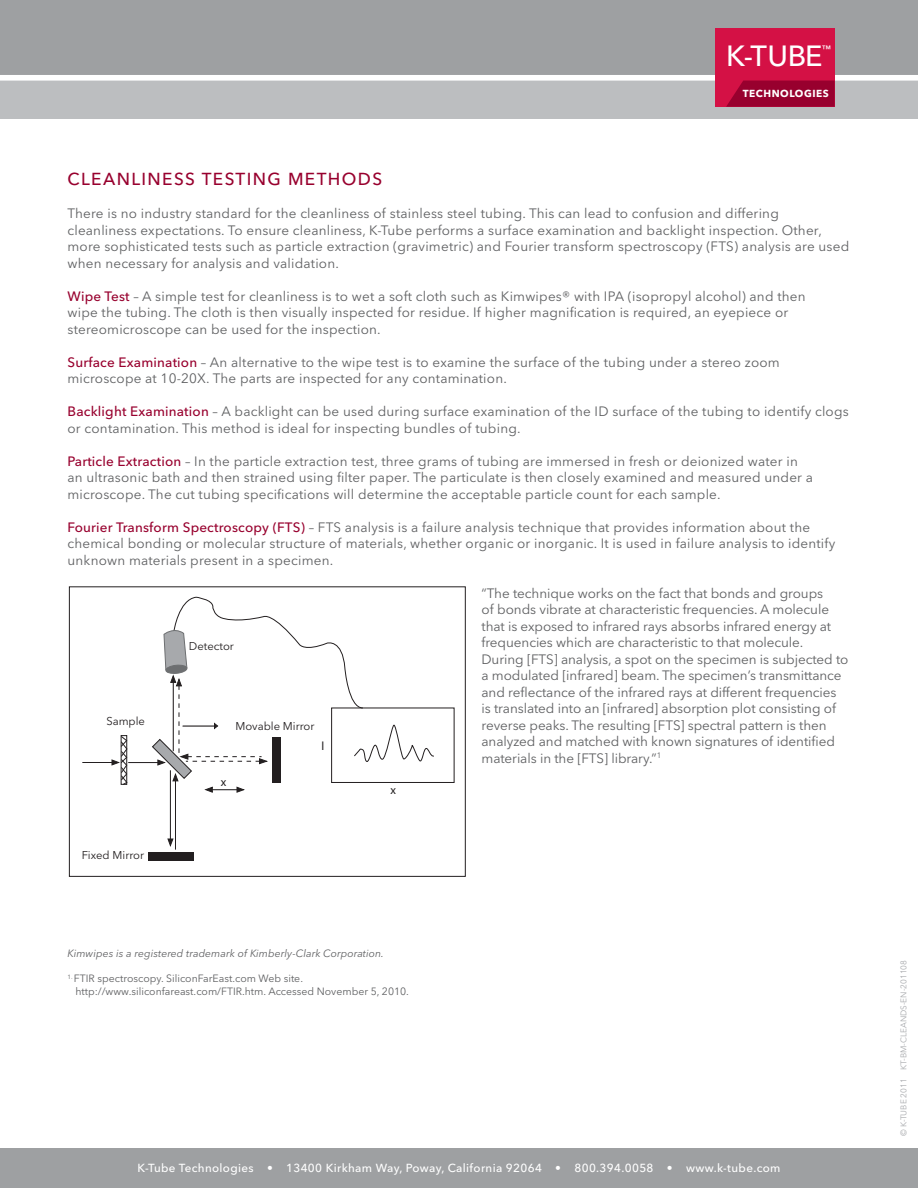
<style>
.page{position:relative;width:918px;height:1188px;background:#fff}
.page>*{position:absolute;margin:0;border:0;box-sizing:border-box;transform-origin:0 0}
.t1{font:500 28.95px "Avenir Next LT Pro";color:#fff}
.t2{font:500 17.25px "Avenir Next LT Pro";letter-spacing:.08em;color:#98002e}
.t3{font:13.5px/16.5px "Avenir Next LT Pro";letter-spacing:.015em;color:#5f6062}
.t4{font:13.5px/16.5px "Avenir Next LT Pro";letter-spacing:-.005em;color:#5f6062}
.t5{font:12px "Myriad Pro";color:#231f20}
.t6{font:500 11.7px "Avenir Next LT Pro";letter-spacing:.03em;color:#fff}
.t7{font:11.25px "Avenir Next LT Pro";color:#231f20}
.t8{font:10.5px/12.6px "Avenir Next LT Pro";color:#5f6062}
.t9{font:italic 10.5px "Avenir Next LT Pro";letter-spacing:.005em;color:#5f6062}
.t10{font:700 10.2px "Avenir Next LT Pro";letter-spacing:.05em;color:#fff}
.t11{font:500 9.15px "Avenir Next LT Pro";color:#fff}
.t12{font:8.25px "Avenir Next LT Pro";color:#a7a9ac}
.s1{font-weight:500;color:#98002e}
</style>
<div class="page">
<div style="left:0;top:0;width:918px;height:77px;background:#9ea0a2"></div>
<div style="left:0;top:80px;width:918px;height:39px;background:#bcbec0"></div>
<div style="left:0;top:75px;width:918px;height:6px;background:#fff"></div>
<div style="left:0;top:1149px;width:918px;height:39px;background:#9ea0a2"></div>
<div style="left:69px;top:586px;width:397px;height:291px;border:1px solid #231f20"></div>
<div style="left:715px;top:28px;width:120px;height:79px;background:#d41145"></div>
<svg style="left:726px;top:81px;width:109px;height:26px;background:#9d0130"></svg>
<div style="left:121px;top:735px;width:6px;height:50px;border:1px solid #231f20"></div>
<svg style="left:167px;top:838px;width:7px;height:9px"></svg>
<hr style="left:170px;top:770px;width:1px;height:70px;background:#231f20">
<hr style="left:175px;top:780px;width:1px;height:70px;background:#231f20">
<hr style="left:82px;top:762px;width:31px;height:1px;background:#231f20">
<svg style="left:111px;top:736px;width:16px;height:49px"></svg>
<hr style="left:128px;top:762px;width:30px;height:1px;background:#231f20">
<svg style="left:152px;top:597px;width:283px;height:196px"></svg>
<div style="left:148px;top:852px;width:46px;height:9px;background:#231f20"></div>
<h1 class="t1" style="left:726px;top:39px;width:98px">K-TUBE</h1>
<p class="t11" style="left:822px;top:44px;width:11px">™</p>
<p class="t10" style="left:743px;top:87px;width:87px">TECHNOLOGIES</p>
<p class="t2" style="left:68px;top:169px;width:316px">CLEANLINESS TESTING METHODS</p>
<p class="t3" style="left:68px;top:205px;width:783px">There is no industry standard for the cleanliness of stainless steel tubing. This can lead to confusion and differing cleanliness expectations. To ensure cleanliness, K-Tube performs a surface examination and backlight inspection. Other, more sophisticated tests such as particle extraction (gravimetric) and Fourier transform spectroscopy (FTS) analysis are used when necessary for analysis and validation.</p>
<p class="t3" style="left:68px;top:288px;width:740px"><span class="s1">Wipe Test</span> – A simple test for cleanliness is to wet a soft cloth such as Kimwipes® with IPA (isopropyl alcohol) and then wipe the tubing. The cloth is then visually inspected for residue. If higher magnification is required, an eyepiece or stereomicroscope can be used for the inspection.</p>
<p class="t3" style="left:68px;top:354px;width:714px"><span class="s1">Surface Examination</span> – An alternative to the wipe test is to examine the surface of the tubing under a stereo zoom microscope at 10-20X. The parts are inspected for any contamination.</p>
<p class="t3" style="left:68px;top:403px;width:783px"><span class="s1">Backlight Examination</span> – A backlight can be used during surface examination of the ID surface of the tubing to identify clogs or contamination. This method is ideal for inspecting bundles of tubing.</p>
<p class="t3" style="left:68px;top:453px;width:747px"><span class="s1">Particle Extraction</span> – In the particle extraction test, three grams of tubing are immersed in fresh or deionized water in an ultrasonic bath and then strained using filter paper. The particulate is then closely examined and measured under a microscope. The cut tubing specifications will determine the acceptable particle count for each sample.</p>
<p class="t3" style="left:68px;top:519px;width:769px"><span class="s1">Fourier Transform Spectroscopy (FTS)</span> – FTS analysis is a failure analysis technique that provides information about the chemical bonding or molecular structure of materials, whether organic or inorganic. It is used in failure analysis to identify unknown materials present in a specimen.</p>
<p class="t4" style="left:482px;top:585px;width:369px">“The technique works on the fact that bonds and groups<br>of bonds vibrate at characteristic frequencies. A molecule that is exposed to infrared rays absorbs infrared energy at frequencies which are characteristic to that molecule.<br>During [FTS] analysis, a spot on the specimen is subjected to a modulated [infrared] beam. The specimen’s transmittance and reflectance of the infrared rays at different frequencies is translated into an [infrared] absorption plot consisting of reverse peaks. The resulting [FTS] spectral pattern is then analyzed and matched with known signatures of identified materials in the [FTS] library.”<sup>1</sup></p>
<p class="t7" style="left:189px;top:640px;width:47px">Detector</p>
<p class="t7" style="left:106px;top:715px;width:40px">Sample</p>
<p class="t7" style="left:235px;top:719px;width:81px">Movable Mirror</p>
<p class="t5" style="left:322px;top:739px;width:4px">l</p>
<p class="t7" style="left:82px;top:848px;width:64px">Fixed Mirror</p>
<p class="t5" style="left:221px;top:775px;width:7px">x</p>
<p class="t5" style="left:391px;top:783px;width:7px">x</p>
<p class="t9" style="left:68px;top:947px;width:318px">Kimwipes is a registered trademark of Kimberly-Clark Corporation.</p>
<p class="t8" style="left:75px;top:972px;width:335px;text-indent:-8px"><sup>1.</sup> FTIR spectroscopy. SiliconFarEast.com Web site. http://www.siliconfareast.com/FTIR.htm. Accessed November 5, 2010.</p>
<p class="t6" style="left:137px;top:1161px;width:645px">K-Tube Technologies • 13400 Kirkham Way, Poway, California 92064 • 800.394.0058 • www.k-tube.com</p>
<p class="t12" style="left:899px;top:1136px;width:177px;rotate:-90deg">© K-TUBE 2011 KT-BM-CLEANDS-EN-201108</p>
</div>
